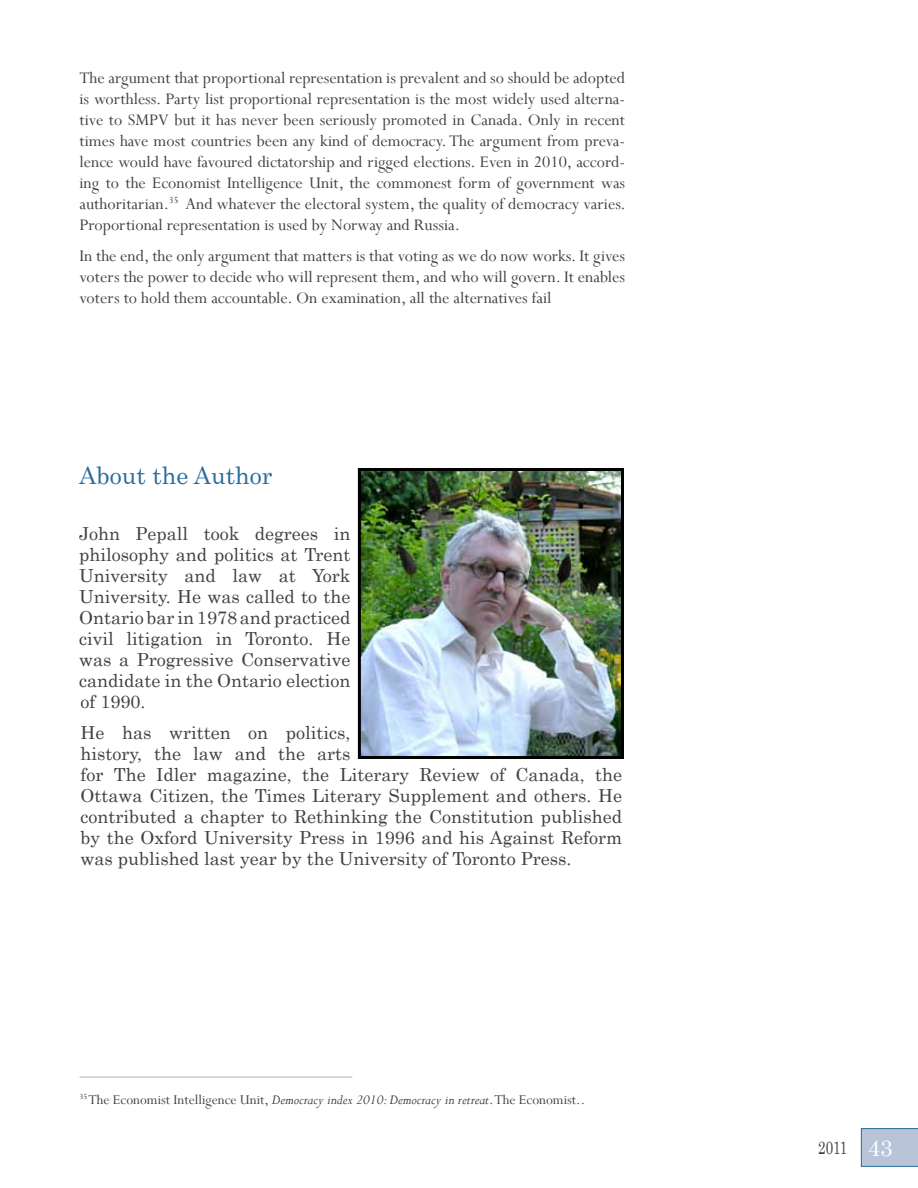
<style>
.page{position:relative;width:918px;height:1188px;background:#fff}
.page>*{position:absolute;margin:0;border:0;box-sizing:border-box;transform-origin:0 0}
.t1{font:24px "Century";color:#2b6c9b}
.t2{font:18px/21px "Perpetua";color:#414042;text-align:justify}
.t3{font:18px/21px "Century";color:#414042;text-align:justify}
.t4{font:18px "Century";color:#414042;scale:.75 1}
.t5{font:15px "Perpetua";color:#414042}
.s1{font-style:italic}
.s2{font-size:22.5px;color:#fff}
</style>
<div class="page">
<svg style="left:861px;top:1128px;width:57px;height:39px;background:#afbed3"></svg>
<hr style="left:80px;top:1076px;width:272px;height:2px;background:#dac7b9">
<img style="left:362px;top:472px;width:258px;height:283px">
<div style="left:358px;top:468px;width:266px;height:291px;border:3px solid #000"></div>
<p class="t2" style="left:80px;top:67px;width:548px">The argument that proportional representation is prevalent and so should be adopted is worthless. Party list proportional representation is the most widely used alterna&shy;tive to SMPV but it has never been seriously promoted in Canada. Only in recent times have most countries been any kind of democracy. The argument from preva&shy;lence would have favoured dictatorship and rigged elections. Even in 2010, accord&shy;ing to the Economist Intelligence Unit, the commonest form of government was authoritarian.<sup>35</sup> And whatever the electoral system, the quality of democracy varies.<br>Proportional representation is used by Norway and Russia.</p>
<p class="t2" style="left:80px;top:245px;width:547px">In the end, the only argument that matters is that voting as we do now works. It gives voters the power to decide who will represent them, and who will govern. It enables voters to hold them accountable. On examination, all the alternatives fail</p>
<h1 class="t1" style="left:79px;top:455px;width:195px">About the Author</h1>
<p class="t3" style="left:79px;top:521px;width:273px">John Pepall took degrees in philosophy and politics at Trent University and law at York University. He was called to the Ontario bar in 1978 and practiced civil litigation in Toronto. He was a Progressive Conservative candidate in the Ontario election of 1990.</p>
<p class="t3" style="left:81px;top:721px;width:543px;text-align:left">He has written on politics,<br>history, the law and the arts<br>for The Idler magazine, the Literary Review of Canada, the Ottawa Citizen, the Times Literary Supplement and others. He contributed a chapter to Rethinking the Constitution published by the Oxford University Press in 1996 and his Against Reform was published last year by the University of Toronto Press.</p>
<p class="t5" style="left:80px;top:1090px;width:507px"><sup>35</sup> The Economist Intelligence Unit, <span class="s1">Democracy index 2010: Democracy in retreat</span>. The Economist..</p>
<p class="t4" style="left:818px;top:1133px;width:101px">2011 <span class="s2">43</span></p>
</div>
